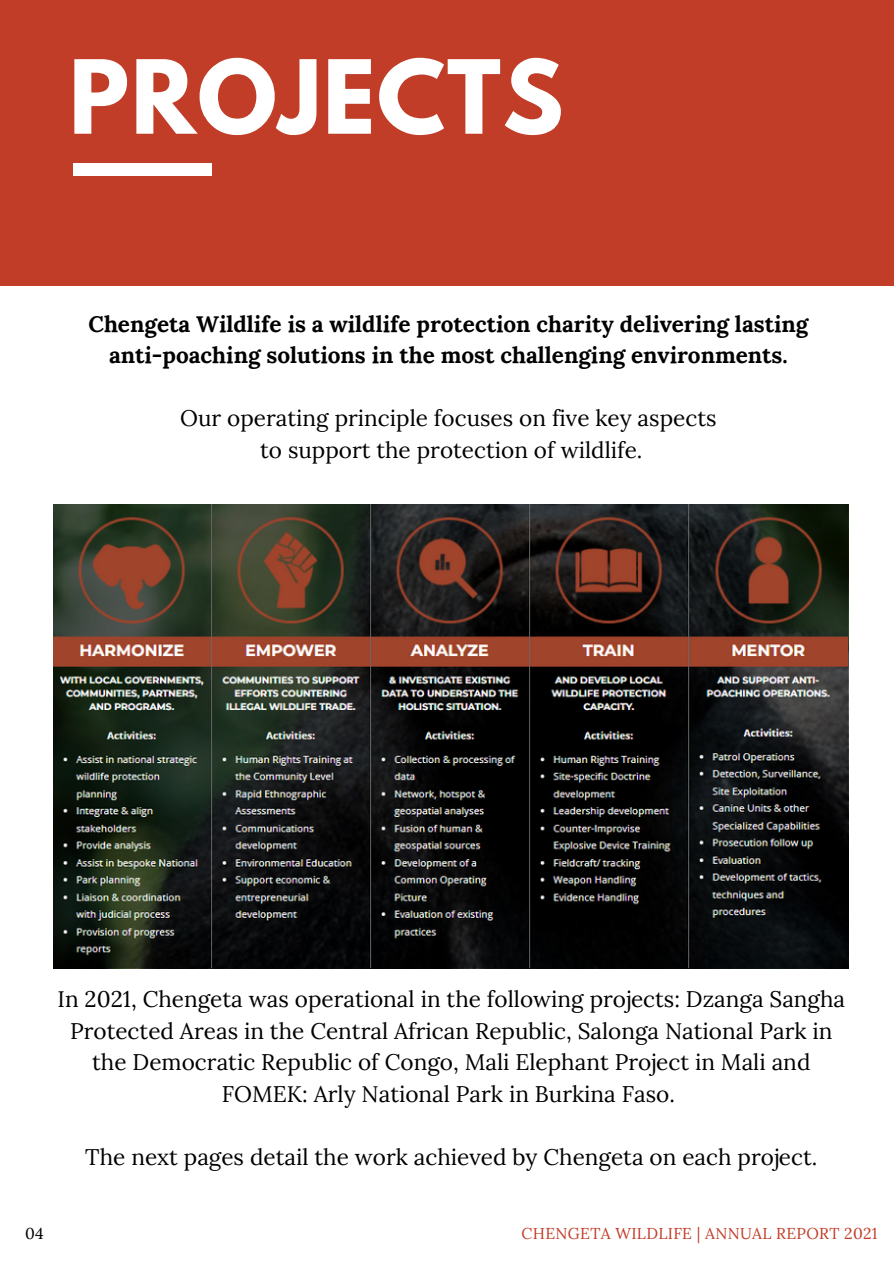
<style>
.page{position:relative;width:894px;height:1264px;background:#fff}
.page>*{position:absolute;margin:0;border:0;box-sizing:border-box;transform-origin:0 0}
.t1{font:700 90.3px "League Spartan";letter-spacing:.02em;color:#fff}
.t2{font:22.5px/31.5px "Lora";color:#000;text-align:center}
.t3{font:700 22.5px "Lora";color:#000}
.t4{font:15.75px "Lora";letter-spacing:.02em;color:#c13d28}
.t5{font:15.75px "Lora";color:#000}
</style>
<div class="page">
<div style="left:0;top:0;width:893px;height:285px;background:#c13d28"></div>
<div style="left:73px;top:164px;width:139px;height:12px;background:#fff"></div>
<img style="left:54px;top:504px;width:794px;height:464px">
<p class="t1" style="left:69px;top:52px;width:496px">PROJECTS</p>
<p class="t1" style="left:79px;top:74px;width:496px">PROJECTS</p>
<p class="t3" style="left:88px;top:309px;width:721px">Chengeta Wildlife is a wildlife protection charity delivering lasting</p>
<p class="t3" style="left:109px;top:340px;width:680px">anti-poaching solutions in the most challenging environments.</p>
<p class="t2" style="left:180px;top:402px;width:537px">Our operating principle focuses on five key aspects</p>
<p class="t2" style="left:260px;top:434px;width:384px">to support the protection of wildlife.</p>
<p class="t2" style="left:57px;top:983px;width:789px">In 2021, Chengeta was operational in the following projects: Dzanga Sangha Protected Areas in the Central African Republic, Salonga National Park in the Democratic Republic of Congo, Mali Elephant Project in Mali and FOMEK: Arly National Park in Burkina Faso.</p>
<p class="t2" style="left:85px;top:1140px;width:733px">The next pages detail the work achieved by Chengeta on each project.</p>
<p class="t5" style="left:25px;top:1222px;width:20px">04</p>
<p class="t4" style="left:521px;top:1222px;width:357px">CHENGETA WILDLIFE | ANNUAL REPORT 2021</p>
</div>
